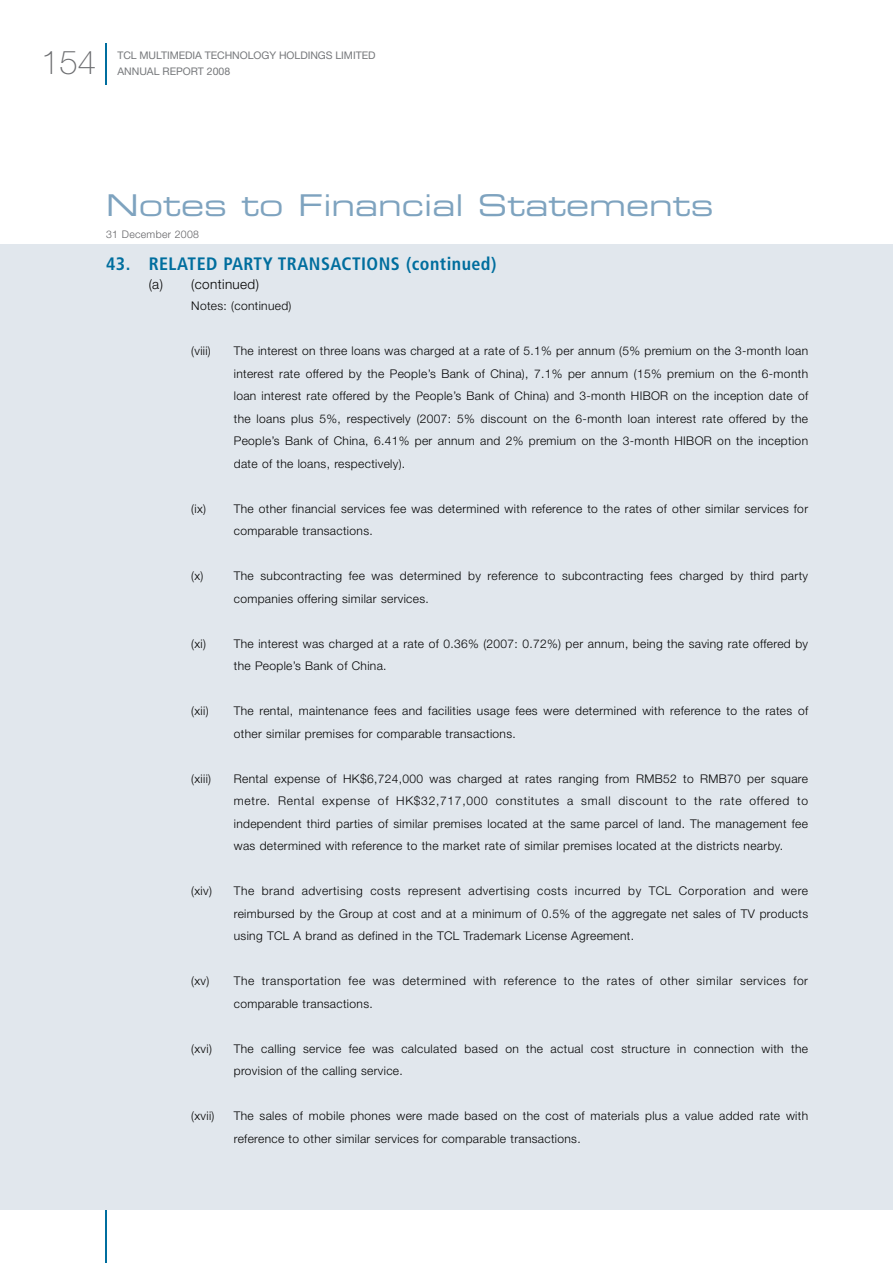
<style>
.page{position:relative;width:893px;height:1263px;background:#fff}
.page>*{position:absolute;margin:0;border:0;box-sizing:border-box;transform-origin:0 0}
.t1{font:100 33px "Helvetica Neue LT Std";color:#6c6d70}
.t2{font:30px "Eurostile LT Std Ex 2";color:#7ea3bf}
.t3{font:700 condensed 18px "Frutiger LT Std";letter-spacing:.025em;color:#006e9e}
.t4{font:300 13.5px "Helvetica Neue LT Std";letter-spacing:.03em;color:#030303}
.t5{font:300 12px/22.5px "Helvetica Neue LT Std";letter-spacing:.03em;color:#030303}
.t6{font:300 12px/22.5px "Helvetica Neue LT Std";letter-spacing:.05em;color:#030303}
.t7{font:10.5px/15.8px "Helvetica Neue LT Std";letter-spacing:-.005em;color:#76787b}
.t8{font:300 10.5px "Helvetica Neue LT Std";letter-spacing:.03em;color:#636366}
</style>
<div class="page">
<hr style="left:105px;top:1199px;width:2px;height:64px;background:#006e9e">
<div style="left:0;top:244px;width:892px;height:966px;background:#e1e7ed"></div>
<hr style="left:105px;top:43px;width:2px;height:42px;background:#006e9e">
<h1 class="t1" style="left:41px;top:44px;width:57px">154</h1>
<p class="t7" style="left:117px;top:49px;width:260px">TCL MULTIMEDIA TECHNOLOGY HOLDINGS LIMITED<br>ANNUAL REPORT 2008</p>
<h2 class="t2" style="left:106px;top:188px;width:609px">Notes to Financial Statements</h2>
<p class="t8" style="left:106px;top:230px;width:94px">31 December 2008</p>
<h3 class="t3" style="left:106px;top:257px;width:392px">43. RELATED PARTY TRANSACTIONS (continued)</h3>
<p class="t4" style="left:149px;top:279px;width:112px">(a) (continued)</p>
<p class="t5" style="left:191px;top:296px;width:102px">Notes: (continued)</p>
<p class="t5" style="left:191px;top:341px;width:21px">(viii)</p>
<p class="t5" style="left:234px;top:341px;width:576px;text-align:justify">The interest on three loans was charged at a rate of 5.1% per annum (5% premium on the 3-month loan interest rate offered by the People’s Bank of China), 7.1% per annum (15% premium on the 6-month loan interest rate offered by the People’s Bank of China) and 3-month HIBOR on the inception date of the loans plus 5%, respectively (2007: 5% discount on the 6-month loan interest rate offered by the People’s Bank of China, 6.41% per annum and 2% premium on the 3-month HIBOR on the inception date of the loans, respectively).</p>
<p class="t5" style="left:191px;top:499px;width:16px">(ix)</p>
<p class="t5" style="left:234px;top:499px;width:576px">The other financial services fee was determined with reference to the rates of other similar services for comparable transactions.</p>
<p class="t5" style="left:191px;top:566px;width:14px">(x)</p>
<p class="t5" style="left:234px;top:566px;width:576px">The subcontracting fee was determined by reference to subcontracting fees charged by third party companies offering similar services.</p>
<p class="t5" style="left:191px;top:634px;width:16px">(xi)</p>
<p class="t5" style="left:234px;top:634px;width:576px">The interest was charged at a rate of 0.36% (2007: 0.72%) per annum, being the saving rate offered by the People’s Bank of China.</p>
<p class="t5" style="left:191px;top:701px;width:19px">(xii)</p>
<p class="t5" style="left:234px;top:701px;width:576px">The rental, maintenance fees and facilities usage fees were determined with reference to the rates of other similar premises for comparable transactions.</p>
<p class="t5" style="left:191px;top:769px;width:21px">(xiii)</p>
<p class="t5" style="left:234px;top:769px;width:576px;text-align:justify">Rental expense of HK$6,724,000 was charged at rates ranging from RMB52 to RMB70 per square metre. Rental expense of HK$32,717,000 constitutes a small discount to the rate offered to independent third parties of similar premises located at the same parcel of land. The management fee was determined with reference to the market rate of similar premises located at the districts nearby.</p>
<p class="t5" style="left:191px;top:881px;width:22px">(xiv)</p>
<p class="t5" style="left:234px;top:881px;width:576px;text-align:justify">The brand advertising costs represent advertising costs incurred by TCL Corporation and were reimbursed by the Group at cost and at a minimum of 0.5% of the aggregate net sales of TV products using TCL A brand as defined in the TCL Trademark License Agreement.</p>
<p class="t5" style="left:191px;top:971px;width:20px">(xv)</p>
<p class="t6" style="left:234px;top:971px;width:575px">The transportation fee was determined with reference to the rates of other similar services for comparable transactions.</p>
<p class="t5" style="left:191px;top:1039px;width:22px">(xvi)</p>
<p class="t5" style="left:234px;top:1039px;width:576px">The calling service fee was calculated based on the actual cost structure in connection with the provision of the calling service.</p>
<p class="t5" style="left:191px;top:1106px;width:25px">(xvii)</p>
<p class="t5" style="left:234px;top:1106px;width:576px">The sales of mobile phones were made based on the cost of materials plus a value added rate with reference to other similar services for comparable transactions.</p>
</div>
